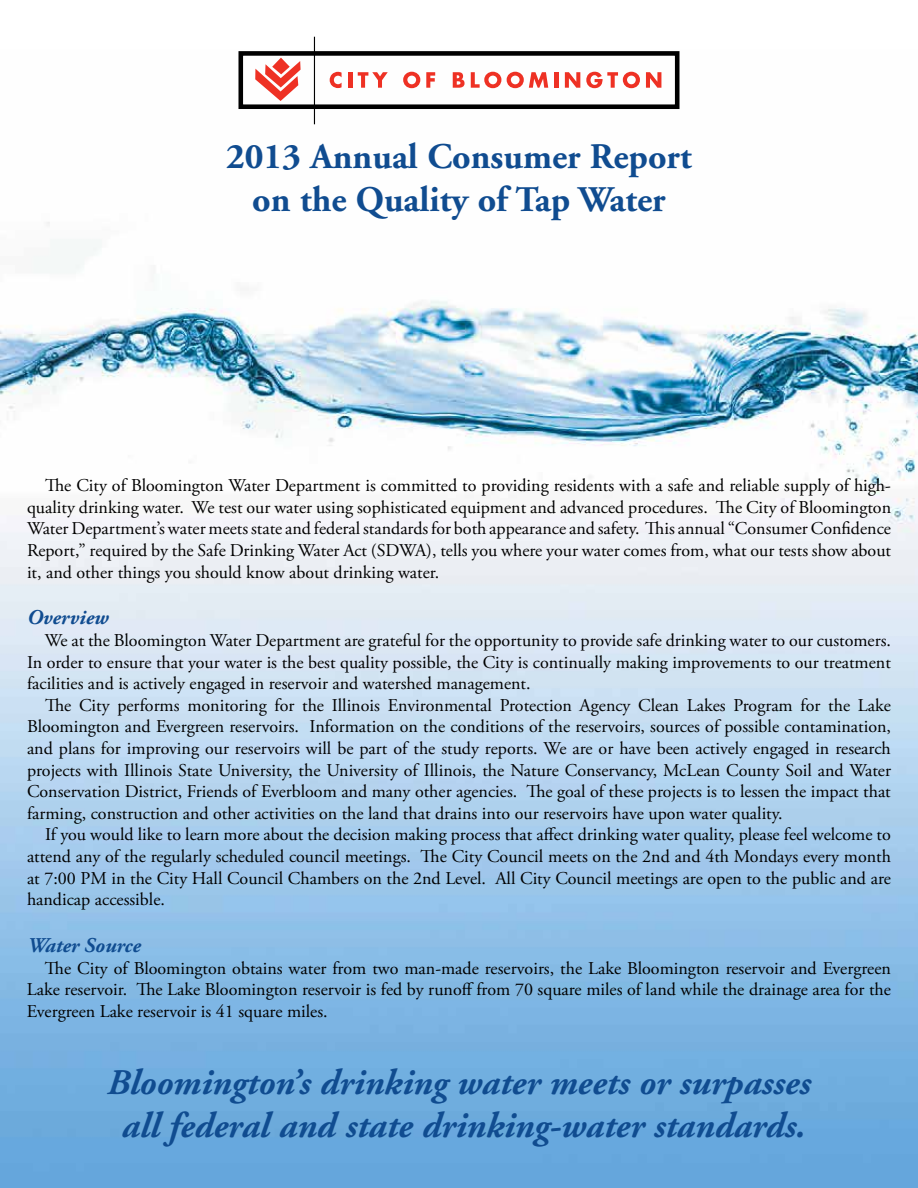
<style>
.page{position:relative;width:918px;height:1188px;background:#fff}
.page>*{position:absolute;margin:0;border:0;box-sizing:border-box;transform-origin:0 0}
.t1{font:italic 700 36px/43.2px "Adobe Garamond";color:#104c90;text-align:center}
.t2{font:700 36px/43.2px "Adobe Garamond";color:#104c90;text-align:center}
.t3{font:italic 700 21px "Adobe Garamond Pro";color:#104c90}
.t4{font:18px/21.6px "Adobe Garamond Pro";color:#000;text-align:justify}
</style>
<div class="page">
<img style="left:0;top:49px;width:918px;height:1139px">
<div style="left:239px;top:51px;width:440px;height:58px;border:5px solid #000"></div>
<hr style="left:314px;top:37px;width:1px;height:87px;background:#000">
<svg style="left:255px;top:58px;width:46px;height:43px"></svg>
<svg style="left:330px;top:72px;width:12px;height:16px"></svg>
<hr style="left:348px;top:72px;width:4px;height:16px;background:#ee3124">
<svg style="left:358px;top:72px;width:30px;height:16px"></svg>
<svg style="left:403px;top:72px;width:17px;height:16px"></svg>
<svg style="left:426px;top:72px;width:9px;height:16px"></svg>
<svg style="left:453px;top:72px;width:12px;height:16px"></svg>
<svg style="left:471px;top:72px;width:30px;height:16px"></svg>
<svg style="left:507px;top:72px;width:41px;height:16px"></svg>
<hr style="left:554px;top:72px;width:4px;height:16px;background:#ee3124">
<svg style="left:565px;top:72px;width:15px;height:16px"></svg>
<svg style="left:586px;top:72px;width:54px;height:16px"></svg>
<svg style="left:646px;top:72px;width:15px;height:16px"></svg>
<hr style="left:0;top:840px;width:1px;height:108px;background:#c1d9f1">
<img style="left:0;top:49px;width:1px;height:142px">
<h1 class="t2" style="left:226px;top:136px;width:467px">2013 Annual Consumer Report on the Quality of Tap Water</h1>
<p class="t4" style="left:27px;top:475px;width:866px;text-indent:18px">The City of Bloomington Water Department is committed to providing residents with a safe and reliable supply of high&shy;quality drinking water. We test our water using sophisticated equipment and advanced procedures. The City of Bloomington Water Department’s water meets state and federal standards for both appearance and safety. This annual “Consumer Confidence Report,” required by the Safe Drinking Water Act (SDWA), tells you where your water comes from, what our tests show about it, and other things you should know about drinking water.</p>
<p class="t3" style="left:27px;top:606px;width:83px">Overview</p>
<p class="t4" style="left:27px;top:630px;width:866px;text-indent:18px">We at the Bloomington Water Department are grateful for the opportunity to provide safe drinking water to our customers.<br>In order to ensure that your water is the best quality possible, the City is continually making improvements to our treatment facilities and is actively engaged in reservoir and watershed management.</p>
<p class="t4" style="left:27px;top:695px;width:866px;text-indent:18px">The City performs monitoring for the Illinois Environmental Protection Agency Clean Lakes Program for the Lake Bloomington and Evergreen reservoirs. Information on the conditions of the reservoirs, sources of possible contamination, and plans for improving our reservoirs will be part of the study reports. We are or have been actively engaged in research projects with Illinois State University, the University of Illinois, the Nature Conservancy, McLean County Soil and Water Conservation District, Friends of Everbloom and many other agencies. The goal of these projects is to lessen the impact that farming, construction and other activities on the land that drains into our reservoirs have upon water quality.</p>
<p class="t4" style="left:27px;top:825px;width:866px;text-indent:18px">If you would like to learn more about the decision making process that affect drinking water quality, please feel welcome to attend any of the regularly scheduled council meetings. The City Council meets on the 2nd and 4th Mondays every month at 7:00 PM in the City Hall Council Chambers on the 2nd Level. All City Council meetings are open to the public and are handicap accessible.</p>
<p class="t3" style="left:27px;top:933px;width:115px">Water Source</p>
<p class="t4" style="left:27px;top:958px;width:865px;text-indent:18px">The City of Bloomington obtains water from two man-made reservoirs, the Lake Bloomington reservoir and Evergreen Lake reservoir. The Lake Bloomington reservoir is fed by runoff from 70 square miles of land while the drainage area for the Evergreen Lake reservoir is 41 square miles.</p>
<h1 class="t1" style="left:107px;top:1062px;width:705px">Bloomington’s drinking water meets or surpasses all federal and state drinking-water standards.</h1>
</div>
